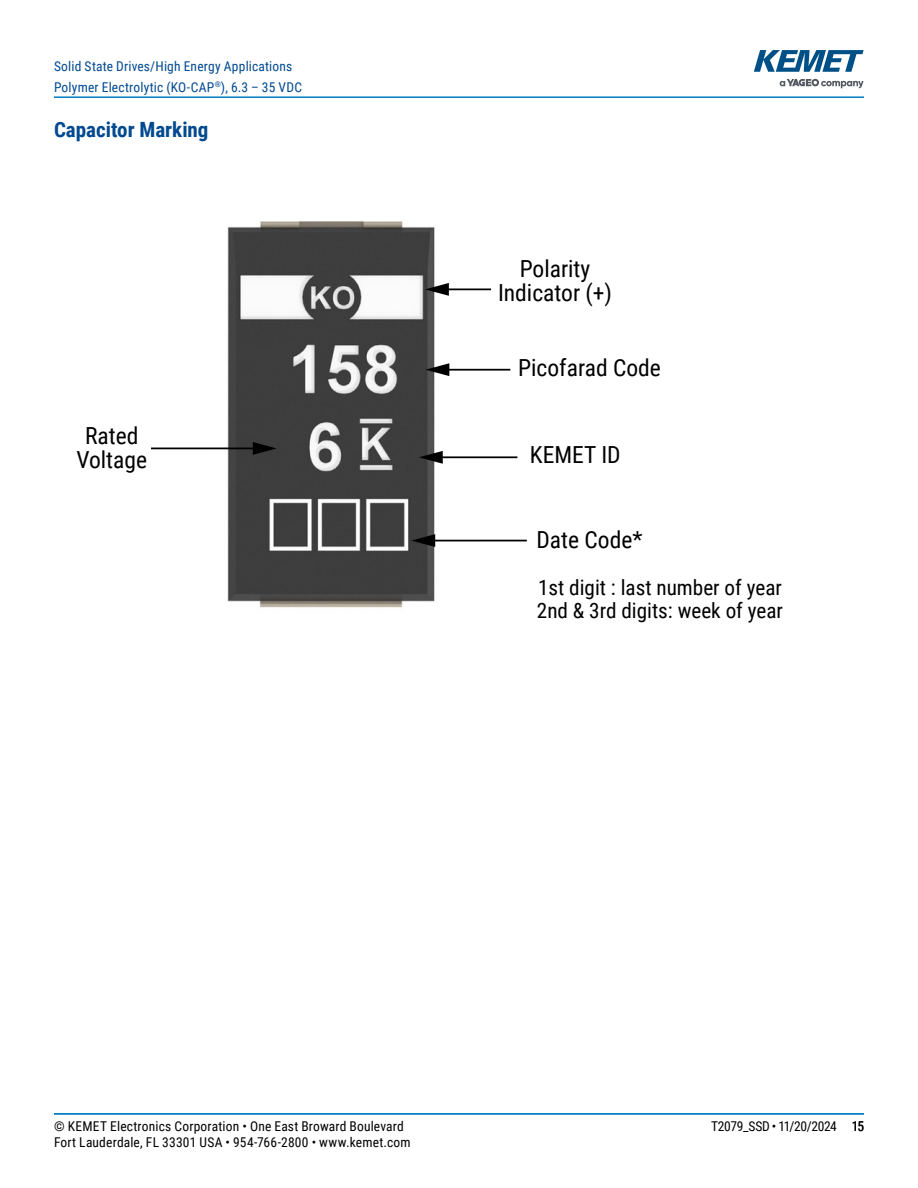
<style>
.page{position:relative;width:918px;height:1188px;background:#fff}
.page>*{position:absolute;margin:0;border:0;box-sizing:border-box;transform-origin:0 0}
.t1{font:23.55px/23.5px "Roboto Condensed";color:#000;text-align:center}
.t2{font:21.15px/23.5px "Roboto Condensed";color:#000}
.t3{font:700 21px "Roboto Condensed";color:#004990}
.t4{font:13.5px "Roboto Condensed";letter-spacing:.015em;color:#000}
.t5{font:13.5px/21px "Roboto Condensed";letter-spacing:.015em;color:#004990}
.t6{font:13.5px "Roboto Condensed";letter-spacing:-.025em;color:#000}
</style>
<div class="page">
<hr style="left:54px;top:1113px;width:810px;height:2px;background:#007dc3">
<hr style="left:54px;top:96px;width:810px;height:2px;background:#007dc3">
<svg style="left:780px;top:79px;width:84px;height:9px"></svg>
<svg style="left:754px;top:50px;width:110px;height:22px"></svg>
<img style="left:151px;top:221px;width:376px;height:387px">
<hr style="left:151px;top:448px;width:106px;height:1px;background:#000">
<svg style="left:253px;top:442px;width:24px;height:13px"></svg>
<hr style="left:445px;top:288px;width:46px;height:2px;background:#000">
<svg style="left:425px;top:283px;width:24px;height:13px"></svg>
<hr style="left:445px;top:369px;width:65px;height:2px;background:#000">
<svg style="left:425px;top:363px;width:24px;height:13px"></svg>
<hr style="left:438px;top:456px;width:79px;height:2px;background:#000">
<svg style="left:419px;top:451px;width:24px;height:13px"></svg>
<hr style="left:431px;top:540px;width:96px;height:1px;background:#000">
<svg style="left:411px;top:534px;width:24px;height:13px"></svg>
<p class="t5" style="left:54px;top:55px;width:250px">Solid State Drives/High Energy Applications<br>Polymer Electrolytic (KO-CAP<sup>®</sup>), 6.3 – 35 VDC</p>
<h3 class="t3" style="left:54px;top:115px;width:156px">Capacitor Marking</h3>
<h1 class="t1" style="left:76px;top:423px;width:72px">Rated<br>Voltage</h1>
<h1 class="t1" style="left:498px;top:256px;width:116px">Polarity<br>Indicator (+)</h1>
<h1 class="t1" style="left:518px;top:355px;width:144px">Picofarad Code</h1>
<h1 class="t1" style="left:530px;top:442px;width:92px">KEMET ID</h1>
<h1 class="t1" style="left:537px;top:527px;width:108px">Date Code*</h1>
<h2 class="t2" style="left:537px;top:574px;width:248px">1st digit : last number of year<br>2nd &amp; 3rd digits: week of year</h2>
<p class="t4" style="left:54px;top:1116px;width:351px">© KEMET Electronics Corporation • One East Broward Boulevard</p>
<p class="t6" style="left:711px;top:1116px;width:127px">T2079_SSD • 11/20/2024</p>
<p class="t4" style="left:54px;top:1133px;width:358px">Fort Lauderdale, FL 33301 USA • 954-766-2800 • www.kemet.com</p>
<p class="t4" style="left:852px;top:1116px;width:14px">15</p>
</div>
